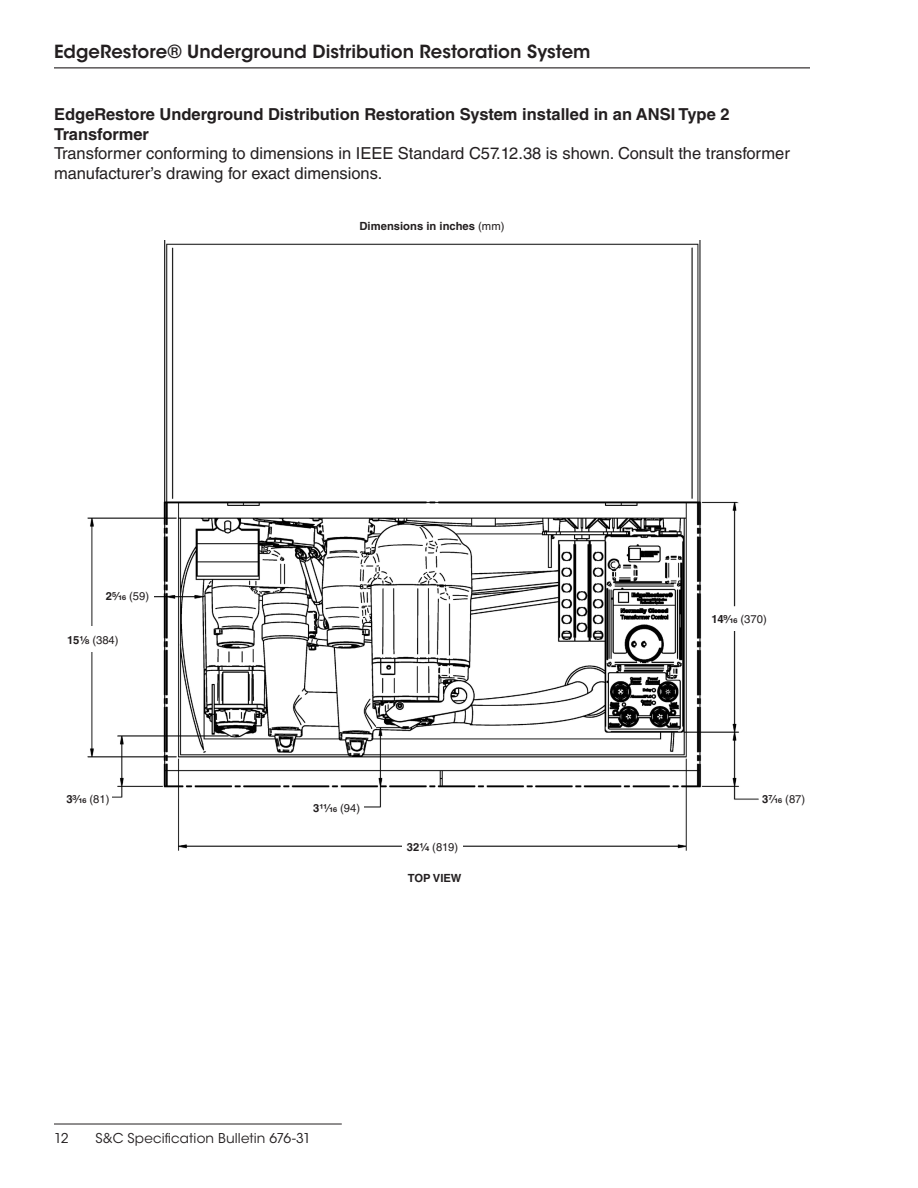
<style>
.page{position:relative;width:918px;height:1188px;background:#fff}
.page>*{position:absolute;margin:0;border:0;box-sizing:border-box;transform-origin:0 0}
.t1{font:600 18px "ITC Avant Garde Std";color:#231f20}
.Illustration_Model_Description{font:16.5px/19.8px "Helvetica LT Std";color:#231f20}
.Illustration_Title{font:700 16.5px/19.8px "Helvetica LT Std";color:#231f20}
.t2{font:13.5px "ITC Avant Garde Std";letter-spacing:.01em;color:#231f20}
.t3{font:11.25px "Helvetica LT Std Fractions Bd";color:#231f20}
.t4{font:700 11.25px "Helvetica LT Std";color:#231f20}
.t5{font:11.25px "Helvetica LT Std";color:#231f20}
.s1{font-family:"Helvetica LT Std";font-weight:700}
.s2{font-family:"Helvetica LT Std"}
.s3{font-weight:700}
.s4{font-family:"Helvetica LT Std Fractions Bd"}
.s5{font-weight:400}
</style>
<div class="page">
<hr style="left:54px;top:67px;width:756px;height:1px;background:#231f20">
<hr style="left:54px;top:1124px;width:288px;height:1px;background:#231f20">
<img style="left:87px;top:241px;width:672px;height:610px">
<div style="left:102px;top:585px;width:51px;height:21px;background:#fff"></div>
<div style="left:64px;top:787px;width:48px;height:24px;background:#fff"></div>
<div style="left:310px;top:795px;width:54px;height:24px;background:#fff"></div>
<div style="left:709px;top:607px;width:60px;height:24px;background:#fff"></div>
<div style="left:402px;top:835px;width:61px;height:24px;background:#fff"></div>
<div style="left:58px;top:627px;width:70px;height:25px;background:#fff"></div>
<p class="t1" style="left:54px;top:40px;width:538px">EdgeRestore® Underground Distribution Restoration System</p>
<p class="Illustration_Title" style="left:54px;top:104px;width:677px">EdgeRestore Underground Distribution Restoration System installed in an ANSI Type 2<br>Transformer</p>
<p class="Illustration_Model_Description" style="left:54px;top:144px;width:737px">Transformer conforming to dimensions in IEEE Standard C57.12.38 is shown. Consult the transformer manufacturer’s drawing for exact dimensions.</p>
<p class="t3" style="left:106px;top:591px;width:45px"><span class="s1">2</span>5/16 <span class="s2">(59)</span></p>
<p class="t5" style="left:67px;top:633px;width:53px"><span class="s3">15</span><span class="s4">⅛</span> (384)</p>
<p class="t3" style="left:66px;top:794px;width:45px"><span class="s1">3</span>3/16 <span class="s2">(81)</span></p>
<p class="t4" style="left:360px;top:220px;width:146px">Dimensions in inches <span class="s5">(mm)</span></p>
<p class="t3" style="left:313px;top:803px;width:49px"><span class="s1">3</span>11/16 <span class="s2">(94)</span></p>
<p class="t5" style="left:407px;top:841px;width:53px"><span class="s3">32</span><span class="s4">¼</span> (819)</p>
<p class="t4" style="left:408px;top:871px;width:55px">TOP VIEW</p>
<p class="t2" style="left:54px;top:1130px;width:16px">12</p>
<p class="t2" style="left:96px;top:1130px;width:217px">S&amp;C Specification Bulletin 676-31</p>
<p class="t5" style="left:712px;top:613px;width:57px"><span class="s3">14</span><span class="s4">9/16</span> (370)</p>
<p class="t3" style="left:762px;top:794px;width:45px"><span class="s1">3</span>7/16 <span class="s2">(87)</span></p>
</div>
